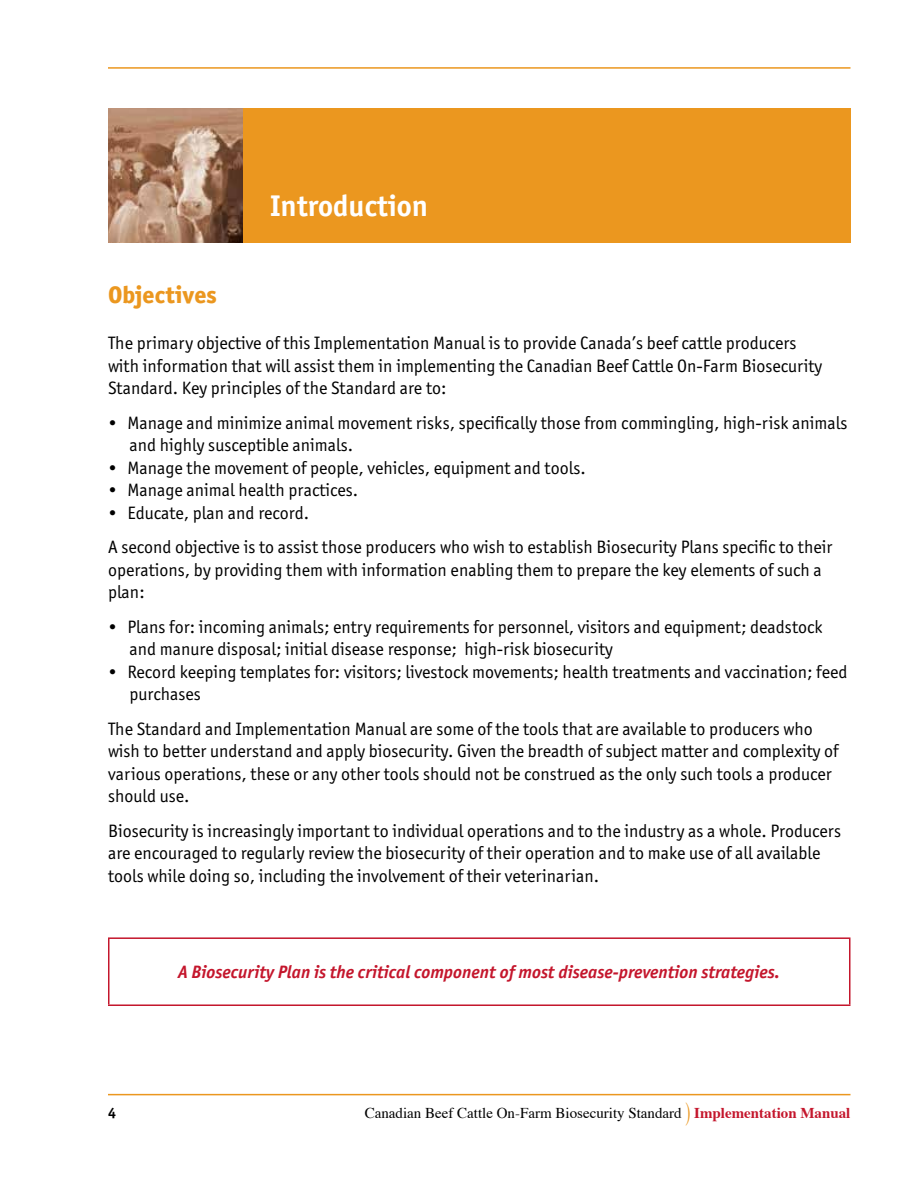
<style>
.page{position:relative;width:918px;height:1188px;background:#fff}
.page>*{position:absolute;margin:0;border:0;box-sizing:border-box;transform-origin:0 0}
.t1{font:700 30px "Officina Sans ITC Std";color:#fff}
.t2{font:800 24px "Officina Sans ITC Std";color:#eb971f}
.t3{font:18px/22.5px "Officina Sans ITC Std";color:#000}
.t4{font:italic 700 18px "Officina Sans ITC Std";color:#c4162c}
.t5{font:15px "Times";color:#000}
.t6{font:700 15px "Officina Sans ITC Std";color:#000}
.s1{font-size:27px;color:#eb971f}
.s2{font-weight:700;color:#c4162c}
</style>
<div class="page">
<hr style="left:108px;top:67px;width:742px;height:2px;background:#eb971f">
<hr style="left:108px;top:1094px;width:742px;height:1px;background:#eb971f">
<div style="left:108px;top:108px;width:742px;height:135px;background:#eb971f"></div>
<img style="left:108px;top:108px;width:135px;height:135px">
<hr style="left:108px;top:937px;width:742px;height:2px;background:#c4162c">
<hr style="left:108px;top:939px;width:2px;height:65px;background:#c4162c">
<hr style="left:849px;top:939px;width:1px;height:65px;background:#c4162c">
<hr style="left:108px;top:1004px;width:742px;height:2px;background:#c4162c">
<h1 class="t1" style="left:270px;top:187px;width:160px">Introduction</h1>
<h2 class="t2" style="left:108px;top:279px;width:110px">Objectives</h2>
<p class="t3" style="left:108px;top:332px;width:716px">The primary objective of this Implementation Manual is to provide Canada’s beef cattle producers with information that will assist them in implementing the Canadian Beef Cattle On-Farm Biosecurity<br>Standard. Key principles of the Standard are to:</p>
<p class="t3" style="left:130px;top:411px;width:719px;text-indent:-22px">• Manage and minimize animal movement risks, specifically those from commingling, high-risk animals and highly susceptible animals.</p>
<p class="t3" style="left:108px;top:456px;width:479px">• Manage the movement of people, vehicles, equipment and tools.</p>
<p class="t3" style="left:108px;top:479px;width:252px">• Manage animal health practices.</p>
<p class="t3" style="left:108px;top:495px;width:726px;line-height:34.5px">• Educate, plan and record.<br>A second objective is to assist those producers who wish to establish Biosecurity Plans specific to their</p>
<p class="t3" style="left:108px;top:558px;width:715px">operations, by providing them with information enabling them to prepare the key elements of such a plan:</p>
<p class="t3" style="left:130px;top:615px;width:694px;text-indent:-22px">• Plans for: incoming animals; entry requirements for personnel, visitors and equipment; deadstock and manure disposal; initial disease response; high-risk biosecurity</p>
<p class="t3" style="left:130px;top:660px;width:719px;text-indent:-22px">• Record keeping templates for: visitors; livestock movements; health treatments and vaccination; feed purchases</p>
<p class="t3" style="left:108px;top:717px;width:732px">The Standard and Implementation Manual are some of the tools that are available to producers who wish to better understand and apply biosecurity. Given the breadth of subject matter and complexity of various operations, these or any other tools should not be construed as the only such tools a producer should use.</p>
<p class="t3" style="left:108px;top:819px;width:735px">Biosecurity is increasingly important to individual operations and to the industry as a whole. Producers are encouraged to regularly review the biosecurity of their operation and to make use of all available tools while doing so, including the involvement of their veterinarian.</p>
<p class="t4" style="left:178px;top:961px;width:604px">A Biosecurity Plan is the critical component of most disease-prevention strategies.</p>
<p class="t6" style="left:108px;top:1104px;width:10px">4</p>
<p class="t5" style="left:365px;top:1099px;width:487px">Canadian Beef Cattle On-Farm Biosecurity Standard <span class="s1">)</span> <span class="s2">Implementation Manual</span></p>
</div>
